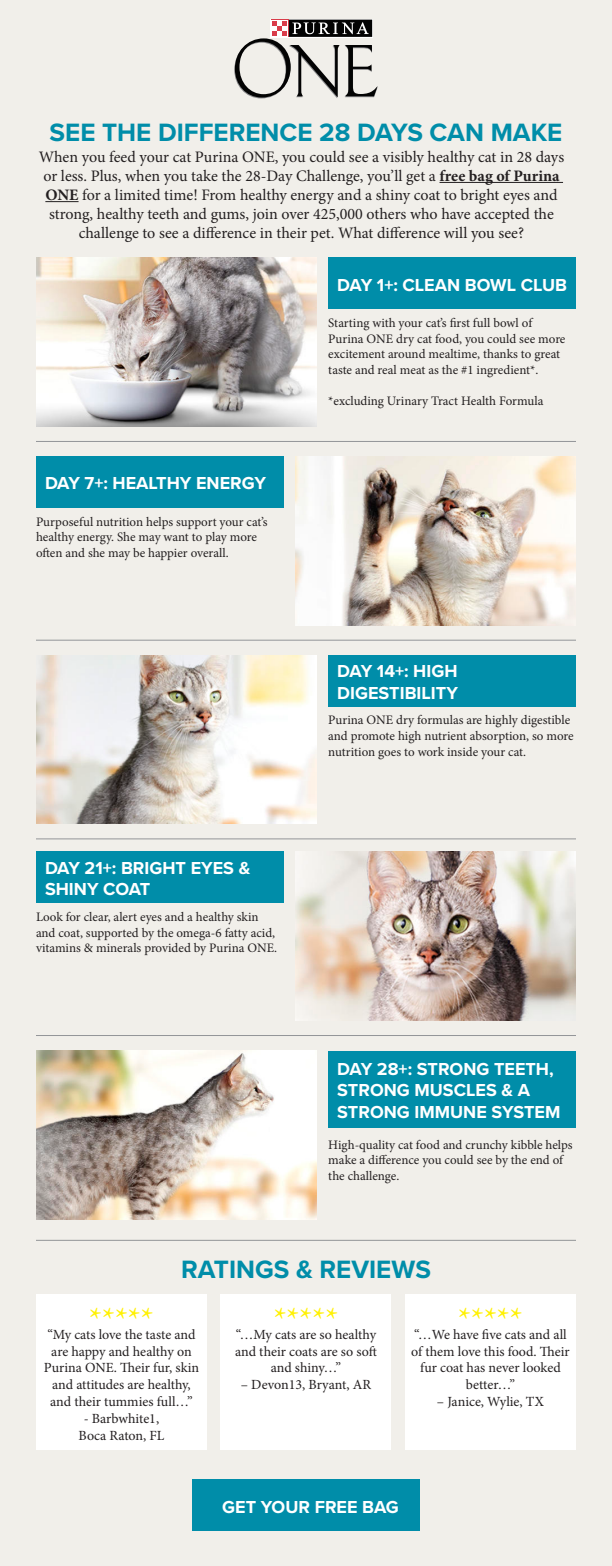
<style>
.page{position:relative;width:612px;height:1566px;background:#f1efea}
.page>*{position:absolute;margin:0;border:0;box-sizing:border-box;transform-origin:0 0}
.t1{font:32px "Minion Pro";color:#fff101}
.t2{font:700 26px "Proxima Nova";color:#008da9}
.t3{font:700 18px/21.6px "Proxima Nova";color:#fff}
.t4{font:16px/19.2px "Minion Pro";color:#231f20;text-align:center}
.t5{font:14px/16.8px "Minion Pro";color:#231f20;text-align:center}
.t6{font:13px/15.6px "Minion Pro";color:#231f20}
.s1{font-weight:700}
</style>
<div class="page">
<img style="left:36px;top:258px;width:281px;height:168px">
<img style="left:295px;top:457px;width:281px;height:168px">
<img style="left:36px;top:655px;width:281px;height:169px">
<img style="left:295px;top:852px;width:281px;height:168px">
<img style="left:36px;top:1051px;width:281px;height:168px">
<div style="left:328px;top:258px;width:248px;height:51px;background:#008da9"></div>
<div style="left:36px;top:457px;width:248px;height:51px;background:#008da9"></div>
<div style="left:328px;top:655px;width:248px;height:51px;background:#008da9"></div>
<div style="left:36px;top:852px;width:248px;height:51px;background:#008da9"></div>
<div style="left:328px;top:1051px;width:248px;height:77px;background:#008da9"></div>
<hr style="left:36px;top:441px;width:540px;height:1px;background:#939598">
<hr style="left:36px;top:640px;width:540px;height:1px;background:#939598">
<hr style="left:36px;top:838px;width:540px;height:1px;background:#939598">
<hr style="left:36px;top:1035px;width:540px;height:1px;background:#939598">
<hr style="left:36px;top:1240px;width:540px;height:1px;background:#939598">
<svg style="left:270px;top:19px;width:103px;height:2px"></svg>
<div style="left:271px;top:20px;width:18px;height:17px;background:#cb3845"></div>
<div style="left:271px;top:20px;width:17px;height:17px;background:#fff"></div>
<div style="left:289px;top:20px;width:83px;height:17px;background:#030303"></div>
<svg style="left:234px;top:21px;width:144px;height:77px"></svg>
<hr style="left:440px;top:182px;width:123px;height:1px;background:#231f20">
<hr style="left:45px;top:201px;width:34px;height:1px;background:#231f20">
<div style="left:36px;top:1294px;width:171px;height:156px;background:#fff"></div>
<div style="left:220px;top:1294px;width:172px;height:156px;background:#fff"></div>
<div style="left:405px;top:1294px;width:171px;height:156px;background:#fff"></div>
<div style="left:192px;top:1480px;width:228px;height:51px;background:#008da9"></div>
<p class="t2" style="left:50px;top:112px;width:514px">SEE THE DIFFERENCE 28 DAYS CAN MAKE</p>
<p class="t4" style="left:39px;top:147px;width:527px">When you feed your cat Purina ONE, you could see a visibly healthy cat in 28 days or less. Plus, when you take the 28-Day Challenge, you’ll get a <span class="s1">free bag of Purina ONE</span> for a limited time! From healthy energy and a shiny coat to bright eyes and strong, healthy teeth and gums, join over 425,000 others who have accepted the challenge to see a difference in their pet. What difference will you see?</p>
<p class="t3" style="left:337px;top:273px;width:231px">DAY 1+: CLEAN BOWL CLUB</p>
<p class="t3" style="left:45px;top:472px;width:222px">DAY 7+: HEALTHY ENERGY</p>
<p class="t6" style="left:36px;top:514px;width:233px">Purposeful nutrition helps support your cat’s healthy energy. She may want to play more often and she may be happier overall.</p>
<p class="t3" style="left:45px;top:857px;width:207px">DAY 21+: BRIGHT EYES &amp;<br>SHINY COAT</p>
<p class="t6" style="left:36px;top:909px;width:243px">Look for clear, alert eyes and a healthy skin and coat, supported by the omega-6 fatty acid, vitamins &amp; minerals provided by Purina ONE.</p>
<p class="t6" style="left:328px;top:315px;width:239px">Starting with your cat’s first full bowl of Purina ONE dry cat food, you could see more excitement around mealtime, thanks to great taste and real meat as the #1 ingredient*.</p>
<p class="t6" style="left:328px;top:393px;width:217px">*excluding Urinary Tract Health Formula</p>
<p class="t3" style="left:337px;top:660px;width:122px">DAY 14+: HIGH<br>DIGESTIBILITY</p>
<p class="t6" style="left:328px;top:712px;width:247px">Purina ONE dry formulas are highly digestible and promote high nutrient absorption, so more nutrition goes to work inside your cat.</p>
<p class="t3" style="left:337px;top:1057px;width:225px">DAY 28+: STRONG TEETH,<br>STRONG MUSCLES &amp; A<br>STRONG IMMUNE SYSTEM</p>
<p class="t6" style="left:328px;top:1137px;width:246px">High-quality cat food and crunchy kibble helps make a difference you could see by the end of the challenge.</p>
<p class="t2" style="left:181px;top:1250px;width:251px">RATINGS &amp; REVIEWS</p>
<p class="t1" style="left:89px;top:1297px;width:66px">*****</p>
<p class="t5" style="left:44px;top:1326px;width:157px">“My cats love the taste and are happy and healthy on<br>Purina ONE. Their fur, skin and attitudes are healthy, and their tummies full…”</p>
<p class="t5" style="left:78px;top:1410px;width:88px">- Barbwhite1,<br>Boca Raton, FL</p>
<p class="t1" style="left:274px;top:1297px;width:66px">*****</p>
<p class="t5" style="left:235px;top:1326px;width:143px">“…My cats are so healthy and their coats are so soft and shiny…”</p>
<p class="t5" style="left:241px;top:1376px;width:132px">– Devon13, Bryant, AR</p>
<p class="t1" style="left:458px;top:1297px;width:66px">*****</p>
<p class="t5" style="left:411px;top:1326px;width:160px">“…We have five cats and all of them love this food. Their fur coat has never looked better…”</p>
<p class="t5" style="left:437px;top:1393px;width:109px">– Janice, Wylie, TX</p>
<p class="t3" style="left:222px;top:1495px;width:178px">GET YOUR FREE BAG</p>
</div>
